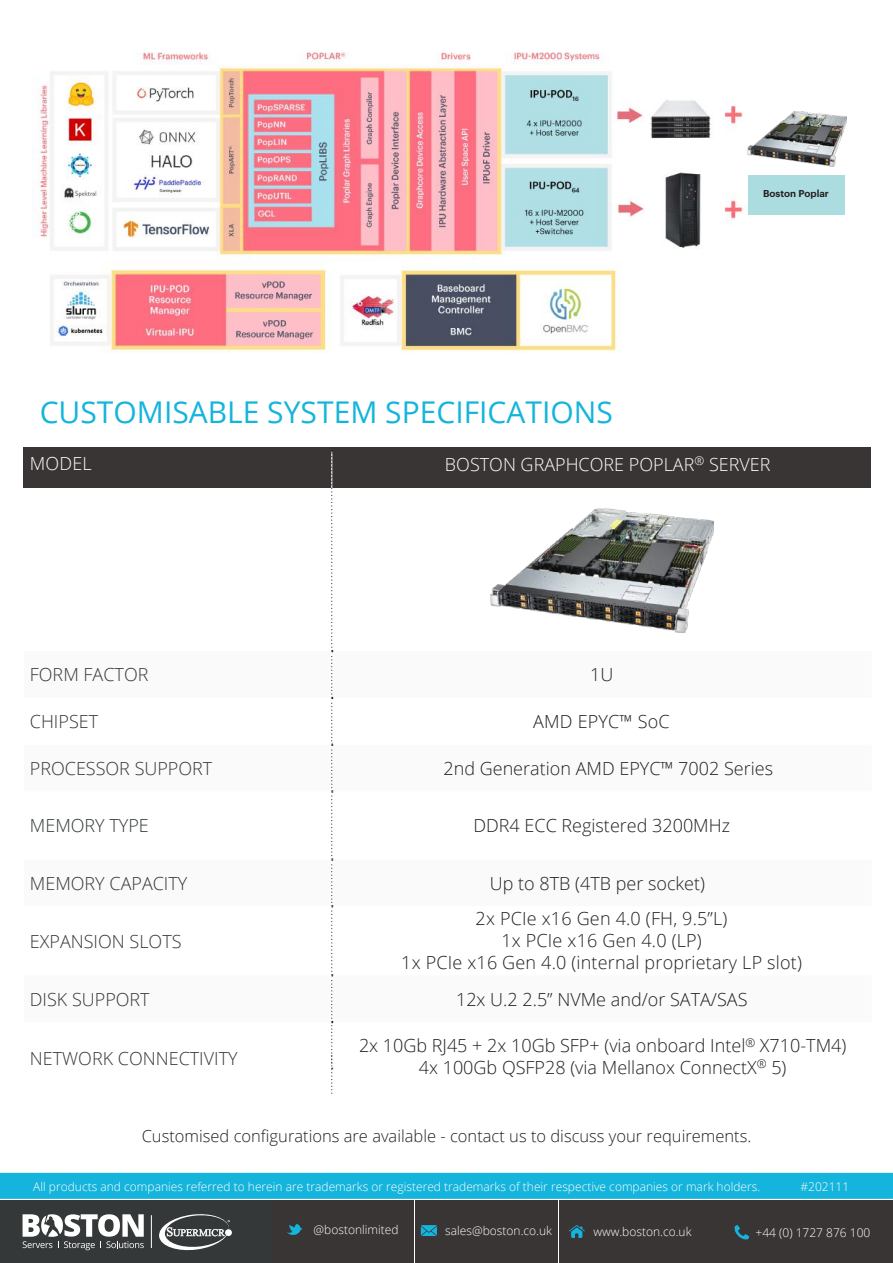
<style>
.page{position:relative;width:893px;height:1263px;background:#fff}
.page>*{position:absolute;margin:0;border:0;box-sizing:border-box;transform-origin:0 0}
.t1{font:30px "Open Sans";color:#14b4dc}
.t2{font:300 18px/21.6px "Open Sans";color:#241f1f;text-align:center}
.t3{font:300 18px "Open Sans";color:#343838}
.t4{font:300 18px "Open Sans";color:#fff}
.t5{font:300 16.5px "Open Sans";color:#241f1f}
.t6{font:300 12px "Open Sans";color:#fff}
.t7{font:600 9.75px "Graphik";color:#241f1f}
</style>
<div class="page">
<img style="left:33px;top:52px;width:713px;height:300px">
<div style="left:0;top:1200px;width:270px;height:63px;background:#343838"></div>
<div style="left:703px;top:1200px;width:190px;height:63px;background:#393535"></div>
<div style="left:559px;top:1200px;width:142px;height:63px;background:#393535"></div>
<div style="left:415px;top:1200px;width:143px;height:63px;background:#393535"></div>
<div style="left:272px;top:1200px;width:142px;height:63px;background:#393535"></div>
<div style="left:0;top:1173px;width:893px;height:26px;background:#14b4dc"></div>
<div style="left:23px;top:447px;width:847px;height:41px;background:#393535"></div>
<img style="left:490px;top:509px;width:224px;height:124px">
<svg style="left:735px;top:1225px;width:14px;height:14px"></svg>
<svg style="left:569px;top:1225px;width:16px;height:13px"></svg>
<svg style="left:421px;top:1225px;width:16px;height:11px"></svg>
<svg style="left:287px;top:1224px;width:16px;height:11px"></svg>
<svg style="left:23px;top:1214px;width:121px;height:36px"></svg>
<hr style="left:151px;top:1215px;width:1px;height:33px;background:#fff">
<svg style="left:159px;top:1214px;width:71px;height:36px"></svg>
<svg style="left:331px;top:451px;width:2px;height:642px"></svg>
<img style="left:747px;top:111px;width:99px;height:55px">
<div style="left:748px;top:175px;width:96px;height:40px;background:#abdce0"></div>
<h1 class="t1" style="left:40px;top:391px;width:575px">CUSTOMISABLE SYSTEM SPECIFICATIONS</h1>
<p class="t7" style="left:763px;top:186px;width:67px">Boston Poplar</p>
<p class="t4" style="left:30px;top:452px;width:63px">MODEL</p>
<p class="t4" style="left:445px;top:452px;width:327px">BOSTON GRAPHCORE POPLAR<sup>®</sup> SERVER</p>
<p class="t3" style="left:30px;top:662px;width:120px">FORM FACTOR</p>
<p class="t2" style="left:590px;top:664px;width:25px">1U</p>
<p class="t3" style="left:30px;top:709px;width:70px">CHIPSET</p>
<p class="t2" style="left:533px;top:710px;width:138px">AMD EPYC™ SoC</p>
<p class="t3" style="left:30px;top:756px;width:184px">PROCESSOR SUPPORT</p>
<p class="t2" style="left:443px;top:757px;width:331px">2nd Generation AMD EPYC™ 7002 Series</p>
<p class="t3" style="left:30px;top:813px;width:121px">MEMORY TYPE</p>
<p class="t2" style="left:473px;top:814px;width:258px">DDR4 ECC Registered 3200MHz</p>
<p class="t3" style="left:30px;top:871px;width:159px">MEMORY CAPACITY</p>
<p class="t2" style="left:490px;top:872px;width:217px">Up to 8TB (4TB per socket)</p>
<p class="t3" style="left:30px;top:929px;width:153px">EXPANSION SLOTS</p>
<p class="t2" style="left:401px;top:908px;width:402px">2x PCIe x16 Gen 4.0 (FH, 9.5”L)<br>1x PCIe x16 Gen 4.0 (LP)<br>1x PCIe x16 Gen 4.0 (internal proprietary LP slot)</p>
<p class="t3" style="left:30px;top:987px;width:121px">DISK SUPPORT</p>
<p class="t2" style="left:456px;top:988px;width:293px">12x U.2 2.5” NVMe and/or SATA/SAS</p>
<p class="t3" style="left:30px;top:1046px;width:209px">NETWORK CONNECTIVITY</p>
<p class="t2" style="left:359px;top:1034px;width:489px">2x 10Gb RJ45 + 2x 10Gb SFP+ (via onboard Intel<sup>®</sup> X710-TM4)<br>4x 100Gb QSFP28 (via Mellanox ConnectX<sup>®</sup> 5)</p>
<p class="t5" style="left:142px;top:1125px;width:611px">Customised configurations are available - contact us to discuss your requirements.</p>
<p class="t6" style="left:33px;top:1178px;width:728px">All products and companies referred to herein are trademarks or registered trademarks of their respective companies or mark holders.</p>
<p class="t6" style="left:800px;top:1178px;width:50px">#202111</p>
<p class="t6" style="left:314px;top:1221px;width:87px">@bostonlimited</p>
<p class="t6" style="left:445px;top:1222px;width:108px">sales@boston.co.uk</p>
<p class="t6" style="left:593px;top:1223px;width:100px">www.boston.co.uk</p>
<p class="t6" style="left:755px;top:1224px;width:116px">+44 (0) 1727 876 100</p>
</div>
